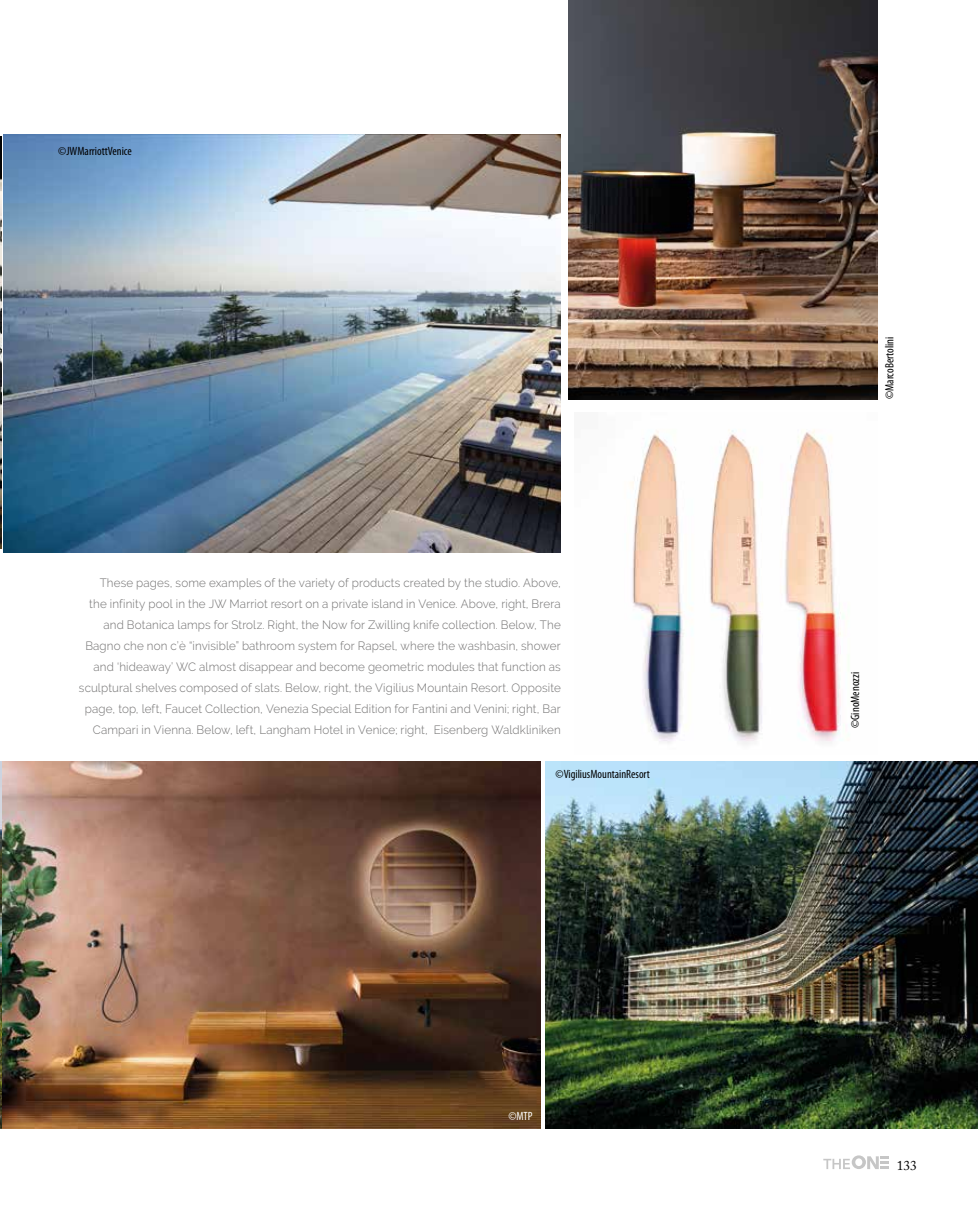
<style>
.page{position:relative;width:978px;height:1212px;background:#fff}
.page>*{position:absolute;margin:0;border:0;box-sizing:border-box;transform-origin:0 0}
.t1{font:13.5px "Adobe Caslon Pro";color:#000}
.t2{font:300 12px/21px "Raleway";letter-spacing:.01em;color:#706f6f;text-align:right}
.t3{font:condensed 12px "Myriad Pro";color:#000}
.t4{font:condensed 12px "Myriad Pro";color:#fff}
</style>
<div class="page">
<svg style="left:823px;top:1155px;width:65px;height:14px"></svg>
<img style="left:0;top:137px;width:1px;height:412px">
<img style="left:4px;top:135px;width:557px;height:418px">
<img style="left:568px;top:0;width:309px;height:399px">
<img style="left:630px;top:429px;width:214px;height:315px">
<img style="left:0;top:761px;width:540px;height:367px">
<img style="left:546px;top:761px;width:432px;height:367px">
<p class="t3" style="left:58px;top:144px;width:75px">©JWMarriottVenice</p>
<p class="t2" style="left:79px;top:572px;width:483px">These pages, some examples of the variety of products created by the studio. Above,<br>the infinity pool in the JW Marriot resort on a private island in Venice. Above, right, Brera and Botanica lamps for Strolz. Right, the Now for Zwilling knife collection. Below, The Bagno che non c’è “invisible” bathroom system for Rapsel, where the washbasin, shower and ‘hideaway’ WC almost disappear and become geometric modules that function as sculptural shelves composed of slats. Below, right, the Vigilius Mountain Resort. Opposite page, top, left, Faucet Collection, Venezia Special Edition for Fantini and Venini; right, Bar Campari in Vienna. Below, left, Langham Hotel in Venice; right, Eisenberg Waldkliniken</p>
<p class="t3" style="left:556px;top:767px;width:96px">©VigiliusMountainResort</p>
<p class="t4" style="left:509px;top:1110px;width:26px">©MTP</p>
<p class="t3" style="left:883px;top:399px;width:64px;rotate:-90deg">©MarcoBertolini</p>
<p class="t3" style="left:849px;top:728px;width:57px;rotate:-90deg">©GinoMenozzi</p>
<p class="t1" style="left:897px;top:1157px;width:22px">133</p>
</div>
